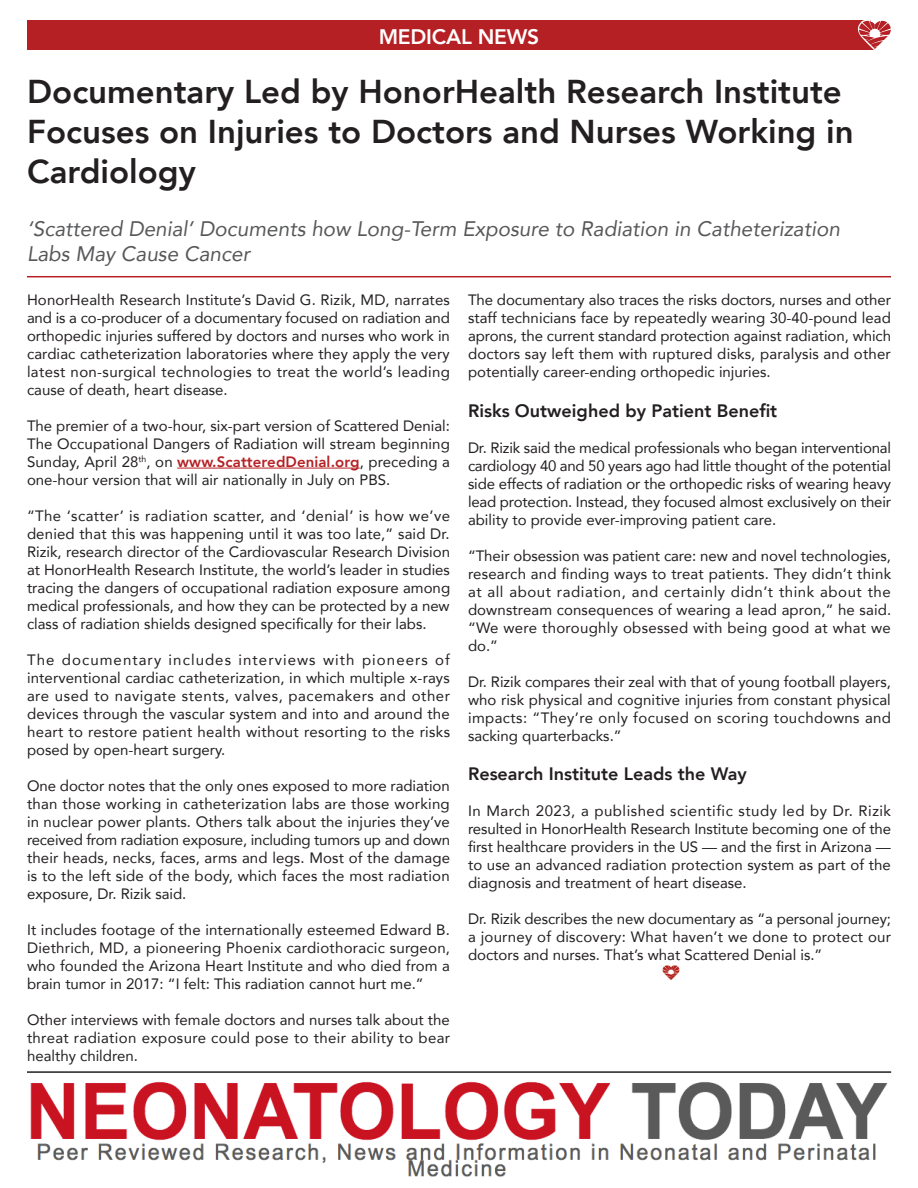
<style>
.page{position:relative;width:918px;height:1188px;background:#fff}
.page>*{position:absolute;margin:0;border:0;box-sizing:border-box;transform-origin:0 0}
.t1{font:800 33px/39.6px "Avenir";color:#231f20}
.t2{font:italic 21px "Avenir";color:#57585a}
.t3{font:800 21px "Avenir";letter-spacing:-.01em;color:#fff}
.t4{font:800 18px "Avenir";color:#231f20}
.t5{font:15px/18px "Avenir";color:#231f20;text-align:justify}
.s1{font-weight:800;color:#b52024}
</style>
<div class="page">
<div style="left:27px;top:21px;width:848px;height:29px;background:#b52024"></div>
<svg style="left:857px;top:20px;width:34px;height:30px"></svg>
<hr style="left:177px;top:468px;width:183px;height:1px;background:#b52024">
<hr style="left:27px;top:276px;width:864px;height:1px;background:#b52024">
<img style="left:662px;top:965px;width:18px;height:15px">
<img style="left:30px;top:1081px;width:858px;height:96px">
<hr style="left:27px;top:1071px;width:864px;height:2px;background:#231f20">
<p class="t3" style="left:379px;top:20px;width:162px">MEDICAL NEWS</p>
<p class="t1" style="left:27px;top:72px;width:828px">Documentary Led by HonorHealth Research Institute<br>Focuses on Injuries to Doctors and Nurses Working in<br>Cardiology</p>
<p class="t2" style="left:27px;top:216px;width:814px">‘Scattered Denial’ Documents how Long-Term Exposure to Radiation in Catheterization</p>
<p class="t2" style="left:27px;top:241px;width:225px">Labs May Cause Cancer</p>
<p class="t5" style="left:27px;top:290px;width:424px">HonorHealth Research Institute’s David G. Rizik, MD, narrates and is a co-producer of a documentary focused on radiation and orthopedic injuries suffered by doctors and nurses who work in cardiac catheterization laboratories where they apply the very latest non-surgical technologies to treat the world’s leading cause of death, heart disease.</p>
<p class="t5" style="left:27px;top:416px;width:425px">The premier of a two-hour, six-part version of Scattered Denial:<br>The Occupational Dangers of Radiation will stream beginning Sunday, April 28<sup>th</sup>, on <span class="s1">www.ScatteredDenial.org</span>, preceding a one-hour version that will air nationally in July on PBS.</p>
<p class="t5" style="left:27px;top:506px;width:425px">“The ‘scatter’ is radiation scatter, and ‘denial’ is how we’ve denied that this was happening until it was too late,” said Dr.<br>Rizik, research director of the Cardiovascular Research Division at HonorHealth Research Institute, the world’s leader in studies tracing the dangers of occupational radiation exposure among medical professionals, and how they can be protected by a new class of radiation shields designed specifically for their labs.</p>
<p class="t5" style="left:27px;top:650px;width:425px">The documentary includes interviews with pioneers of interventional cardiac catheterization, in which multiple x-rays are used to navigate stents, valves, pacemakers and other devices through the vascular system and into and around the heart to restore patient health without resorting to the risks posed by open-heart surgery.</p>
<p class="t5" style="left:27px;top:776px;width:425px">One doctor notes that the only ones exposed to more radiation than those working in catheterization labs are those working in nuclear power plants. Others talk about the injuries they’ve received from radiation exposure, including tumors up and down their heads, necks, faces, arms and legs. Most of the damage is to the left side of the body, which faces the most radiation exposure, Dr. Rizik said.</p>
<p class="t5" style="left:27px;top:920px;width:425px">It includes footage of the internationally esteemed Edward B.<br>Diethrich, MD, a pioneering Phoenix cardiothoracic surgeon, who founded the Arizona Heart Institute and who died from a brain tumor in 2017: “I felt: This radiation cannot hurt me.”</p>
<p class="t5" style="left:27px;top:1010px;width:425px">Other interviews with female doctors and nurses talk about the threat radiation exposure could pose to their ability to bear healthy children.</p>
<p class="t5" style="left:468px;top:290px;width:425px">The documentary also traces the risks doctors, nurses and other staff technicians face by repeatedly wearing 30-40-pound lead aprons, the current standard protection against radiation, which doctors say left them with ruptured disks, paralysis and other potentially career-ending orthopedic injuries.</p>
<p class="t4" style="left:468px;top:396px;width:311px">Risks Outweighed by Patient Benefit</p>
<p class="t5" style="left:468px;top:438px;width:425px">Dr. Rizik said the medical professionals who began interventional cardiology 40 and 50 years ago had little thought of the potential side effects of radiation or the orthopedic risks of wearing heavy lead protection. Instead, they focused almost exclusively on their ability to provide ever-improving patient care.</p>
<p class="t5" style="left:468px;top:546px;width:425px">“Their obsession was patient care: new and novel technologies, research and finding ways to treat patients. They didn’t think at all about radiation, and certainly didn’t think about the downstream consequences of wearing a lead apron,” he said. “We were thoroughly obsessed with being good at what we do.”</p>
<p class="t5" style="left:468px;top:672px;width:425px">Dr. Rizik compares their zeal with that of young football players, who risk physical and cognitive injuries from constant physical impacts: “They’re only focused on scoring touchdowns and sacking quarterbacks.”</p>
<p class="t4" style="left:468px;top:760px;width:280px">Research Institute Leads the Way</p>
<p class="t5" style="left:468px;top:802px;width:425px">In March 2023, a published scientific study led by Dr. Rizik resulted in HonorHealth Research Institute becoming one of the first healthcare providers in the US — and the first in Arizona — to use an advanced radiation protection system as part of the diagnosis and treatment of heart disease.</p>
<p class="t5" style="left:468px;top:910px;width:425px">Dr. Rizik describes the new documentary as “a personal journey; a journey of discovery: What haven’t we done to protect our doctors and nurses. That’s what Scattered Denial is.”</p>
</div>
